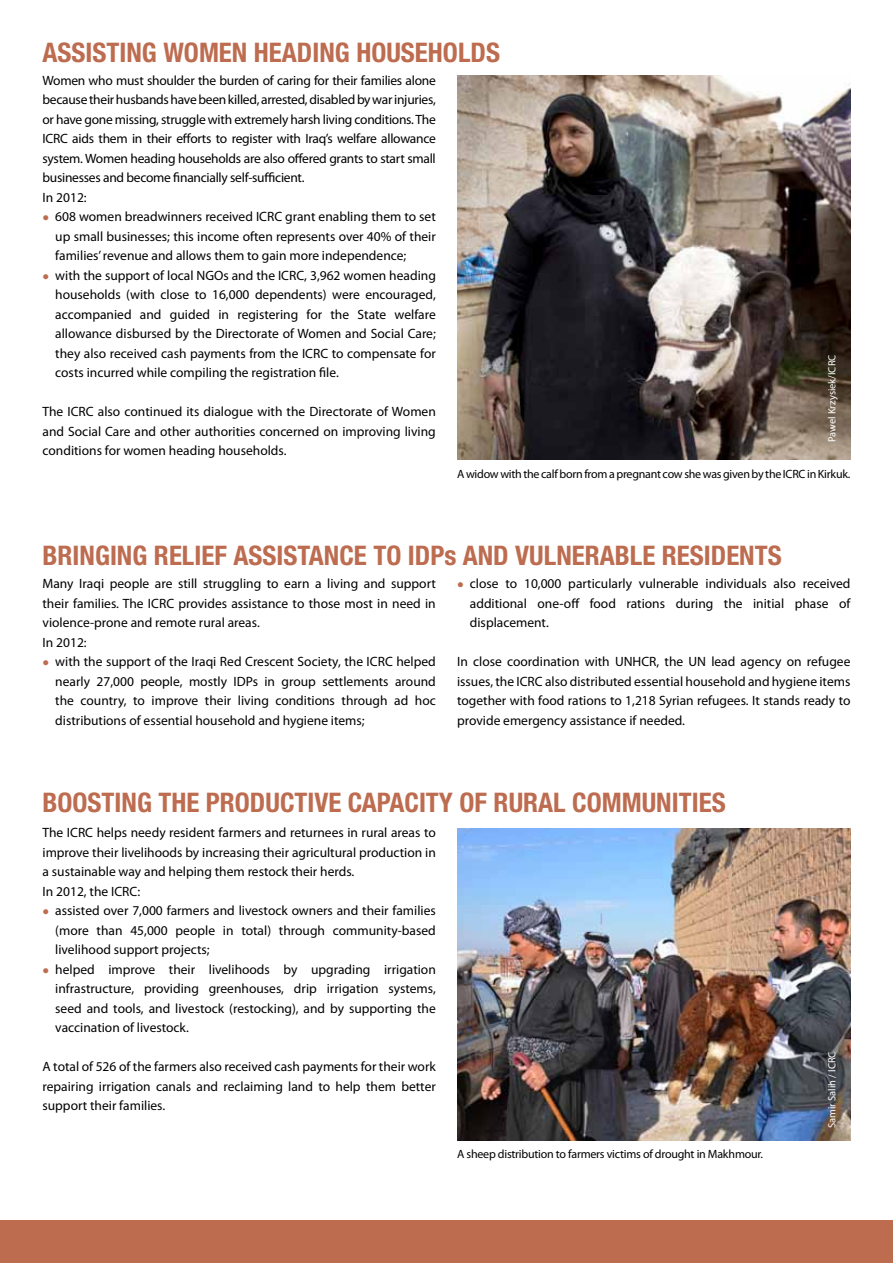
<style>
.page{position:relative;width:893px;height:1263px;background:#fff}
.page>*{position:absolute;margin:0;border:0;box-sizing:border-box;transform-origin:0 0}
.t1{font:700 condensed 27px "Helvetica Neue LT Std";color:#bd6c50}
.t2{font:13.5px/19.5px "Myriad Pro";color:#000;text-align:justify}
.t3{font:13.5px/19.5px "Myriad Pro";letter-spacing:-.02em;color:#000}
.t4{font:12px "Myriad Pro";letter-spacing:-.02em;color:#000}
.t5{font:10.5px "Myriad Pro";color:#fff}
.s1{font-size:24px;color:#bd6c50}
.s2{font-family:"Helvetica Neue"}
</style>
<div class="page">
<div style="left:0;top:1220px;width:893px;height:43px;background:#bd6c50"></div>
<img style="left:457px;top:76px;width:393px;height:383px">
<img style="left:457px;top:829px;width:393px;height:312px">
<h1 class="t1" style="left:43px;top:36px;width:459px">ASSISTING WOMEN HEADING HOUSEHOLDS</h1>
<p class="t3" style="left:43px;top:70px;width:395px">Women who must shoulder the burden of caring for their families alone because their husbands have been killed, arrested, disabled by war injuries, or have gone missing, struggle with extremely harsh living conditions. The ICRC aids them in their efforts to register with Iraq’s welfare allowance system. Women heading households are also offered grants to start small businesses and become financially self-sufficient.<br>In 2012:</p>
<p class="t2" style="left:55px;top:207px;width:382px;text-indent:-13px"><span class="s1">•</span> 608 women breadwinners received ICRC grant enabling them to set up small businesses; this income often represents over 40% of their families’ revenue and allows them to gain more independence;</p>
<p class="t2" style="left:55px;top:265px;width:382px;text-indent:-13px"><span class="s1">•</span> with the support of local NGOs and the ICRC, 3,962 women heading households (with close to 16,000 dependents) were encouraged, accompanied and guided in registering for the State welfare allowance disbursed by the Directorate of Women and Social Care; they also received cash payments from the ICRC to compensate for costs incurred while compiling the registration file.</p>
<p class="t2" style="left:43px;top:402px;width:395px">The ICRC also continued its dialogue with the Directorate of Women and Social Care and other authorities concerned on improving living conditions for women heading households.</p>
<p class="t5" style="left:826px;top:442px;width:89px;rotate:-90deg">Pawel Krzysiek/ICRC</p>
<p class="t4" style="left:457px;top:466px;width:395px">A widow with the calf born from a pregnant cow she was given by the ICRC in Kirkuk.</p>
<h1 class="t1" style="left:43px;top:539px;width:741px">BRINGING RELIEF ASSISTANCE TO IDP<span class="s2">s</span> AND VULNERABLE RESIDENTS</h1>
<p class="t2" style="left:43px;top:574px;width:395px;text-align:left">Many Iraqi people are still struggling to earn a living and support their families. The ICRC provides assistance to those most in need in violence-prone and remote rural areas.<br>In 2012:</p>
<p class="t2" style="left:55px;top:652px;width:382px;text-indent:-13px"><span class="s1">•</span> with the support of the Iraqi Red Crescent Society, the ICRC helped nearly 27,000 people, mostly IDPs in group settlements around the country, to improve their living conditions through ad hoc distributions of essential household and hygiene items;</p>
<p class="t2" style="left:470px;top:574px;width:382px;text-indent:-13px"><span class="s1">•</span> close to 10,000 particularly vulnerable individuals also received additional one-off food rations during the initial phase of displacement.</p>
<p class="t2" style="left:457px;top:652px;width:395px">In close coordination with UNHCR, the UN lead agency on refugee issues, the ICRC also distributed essential household and hygiene items together with food rations to 1,218 Syrian refugees. It stands ready to provide emergency assistance if needed.</p>
<h1 class="t1" style="left:43px;top:786px;width:685px">BOOSTING THE PRODUCTIVE CAPACITY OF RURAL COMMUNITIES</h1>
<p class="t2" style="left:43px;top:823px;width:395px;text-align:left">The ICRC helps needy resident farmers and returnees in rural areas to improve their livelihoods by increasing their agricultural production in a sustainable way and helping them restock their herds.<br>In 2012, the ICRC:</p>
<p class="t2" style="left:55px;top:901px;width:382px;text-indent:-13px"><span class="s1">•</span> assisted over 7,000 farmers and livestock owners and their families (more than 45,000 people in total) through community-based livelihood support projects;</p>
<p class="t2" style="left:55px;top:959px;width:382px;text-indent:-13px"><span class="s1">•</span> helped improve their livelihoods by upgrading irrigation infrastructure, providing greenhouses, drip irrigation systems, seed and tools, and livestock (restocking), and by supporting the vaccination of livestock.</p>
<p class="t2" style="left:43px;top:1057px;width:395px">A total of 526 of the farmers also received cash payments for their work repairing irrigation canals and reclaiming land to help them better support their families.</p>
<p class="t4" style="left:457px;top:1147px;width:307px">A sheep distribution to farmers victims of drought in Makhmour.</p>
<p class="t5" style="left:826px;top:1128px;width:78px;rotate:-90deg">Samir Salih / ICRC</p>
</div>
